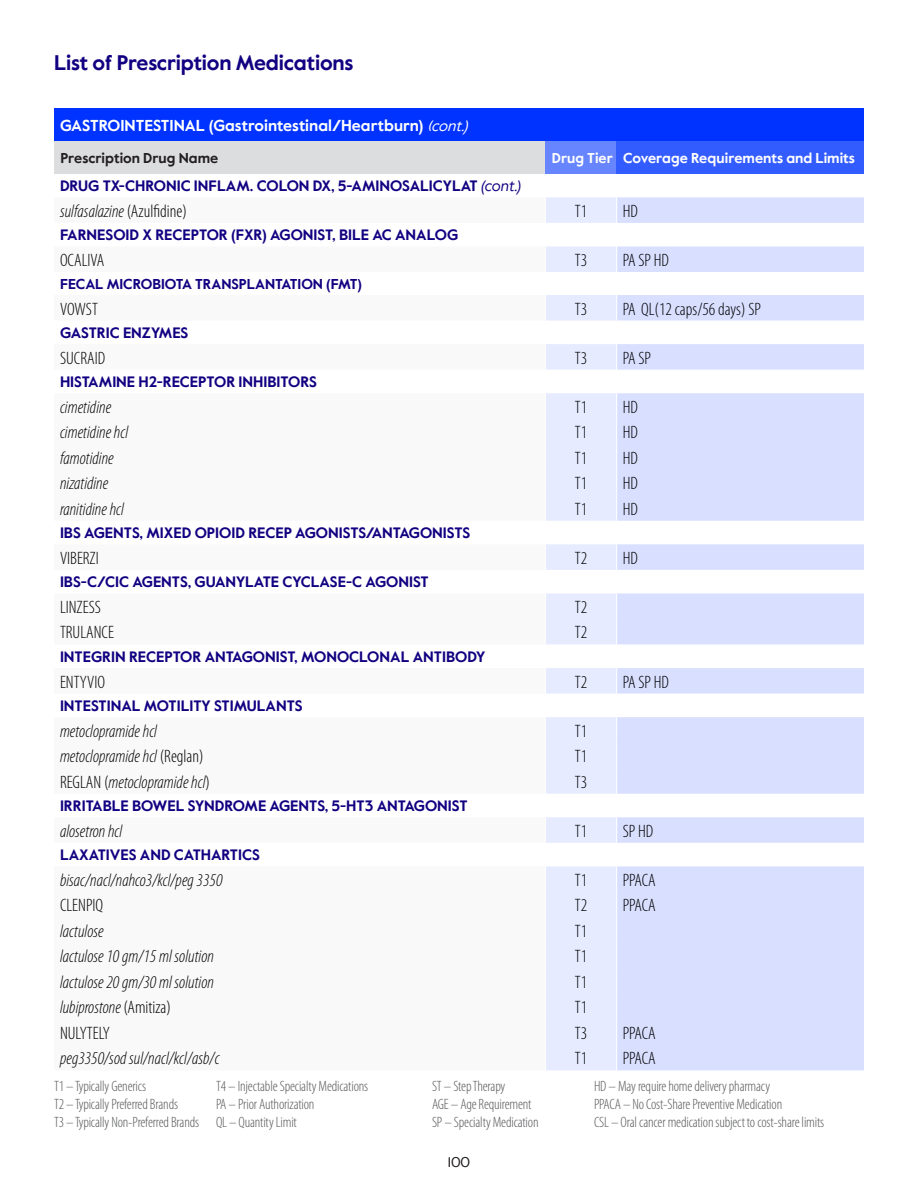
<style>
.page{position:relative;width:918px;height:1188px;background:#fff}
.page>*{position:absolute;margin:0;border:0;box-sizing:border-box;transform-origin:0 0}
.t1{font:700 21px "Value Sans Pro";letter-spacing:-.01em;color:#110081}
.t2{font:italic 300 condensed 18px "Myriad Pro";color:#000}
.table_txt_left{font:300 condensed 18px "Myriad Pro";color:#000}
.table_txt{font:300 condensed 18px "Myriad Pro";color:#000}
.Drug_list_categories{font:700 15.75px "Value Sans Pro";color:#fff}
.table_subhead{font:700 15px "Value Sans Pro";color:#110081}
.t3{font:300 condensed 15px "Myriad Pro";letter-spacing:-.01em;color:#57585a}
.Table_column_header{font:700 14.25px "Value Sans Pro";color:#fff}
.table_subhead-2{font:700 14.25px "Value Sans Pro";color:#110081}
.Table_column_header-2{font:700 14.25px "Value Sans Pro";color:#231f20}
.t4{font:14.25px "Value Sans Pro";color:#231f20}
.s1{font-weight:400;font-style:italic;font-size:15px}
.s2{font-weight:400;font-style:italic}
.s3{font-style:normal}
</style>
<div class="page">
<div style="left:54px;top:108px;width:810px;height:34px;background:#03f"></div>
<div style="left:54px;top:142px;width:491px;height:32px;background:#dcdddf"></div>
<div style="left:545px;top:142px;width:72px;height:32px;background:#6685ff"></div>
<div style="left:617px;top:142px;width:247px;height:32px;background:#335cff"></div>
<svg style="left:546px;top:197px;width:70px;height:873px;fill:#e6ebff"></svg>
<svg style="left:617px;top:197px;width:247px;height:873px;fill:#d9e0ff"></svg>
<h1 class="t1" style="left:54px;top:50px;width:301px">List of Prescription Medications</h1>
<p class="Drug_list_categories" style="left:60px;top:116px;width:414px">GASTROINTESTINAL (Gastrointestinal/Heartburn) <span class="s1">(cont.)</span></p>
<p class="Table_column_header-2" style="left:60px;top:150px;width:159px">Prescription Drug Name</p>
<p class="Table_column_header" style="left:552px;top:150px;width:62px">Drug Tier</p>
<p class="Table_column_header" style="left:623px;top:150px;width:233px">Coverage Requirements and Limits</p>
<p class="table_subhead" style="left:60px;top:177px;width:463px">DRUG TX-CHRONIC INFLAM. COLON DX, 5-AMINOSALICYLAT <span class="s2">(cont.)</span></p>
<p class="t2" style="left:60px;top:200px;width:128px">sulfasalazine <span class="s3">(Azulfidine)</span></p>
<p class="table_txt" style="left:575px;top:200px;width:14px">T1</p>
<p class="table_txt_left" style="left:623px;top:200px;width:17px">HD</p>
<p class="table_subhead" style="left:60px;top:226px;width:400px">FARNESOID X RECEPTOR (FXR) AGONIST, BILE AC ANALOG</p>
<p class="table_txt_left" style="left:60px;top:249px;width:46px">OCALIVA</p>
<p class="table_txt" style="left:575px;top:249px;width:14px">T3</p>
<p class="table_txt_left" style="left:623px;top:249px;width:48px">PA SP HD</p>
<p class="table_subhead-2" style="left:60px;top:275px;width:304px">FECAL MICROBIOTA TRANSPLANTATION (FMT)</p>
<p class="table_txt_left" style="left:60px;top:298px;width:39px">VOWST</p>
<p class="table_txt" style="left:575px;top:298px;width:14px">T3</p>
<p class="table_txt_left" style="left:623px;top:298px;width:140px">PA QL(12 caps/56 days) SP</p>
<p class="table_subhead" style="left:60px;top:324px;width:130px">GASTRIC ENZYMES</p>
<p class="table_txt_left" style="left:60px;top:347px;width:47px">SUCRAID</p>
<p class="table_txt" style="left:575px;top:347px;width:14px">T3</p>
<p class="table_txt_left" style="left:623px;top:347px;width:30px">PA SP</p>
<p class="table_subhead" style="left:60px;top:373px;width:259px">HISTAMINE H2-RECEPTOR INHIBITORS</p>
<p class="t2" style="left:60px;top:396px;width:53px">cimetidine</p>
<p class="table_txt" style="left:575px;top:396px;width:14px">T1</p>
<p class="table_txt_left" style="left:623px;top:396px;width:17px">HD</p>
<p class="t2" style="left:60px;top:422px;width:70px">cimetidine hcl</p>
<p class="table_txt" style="left:575px;top:422px;width:14px">T1</p>
<p class="table_txt_left" style="left:623px;top:422px;width:17px">HD</p>
<p class="t2" style="left:60px;top:447px;width:55px">famotidine</p>
<p class="table_txt" style="left:575px;top:447px;width:14px">T1</p>
<p class="table_txt_left" style="left:623px;top:447px;width:17px">HD</p>
<p class="t2" style="left:60px;top:473px;width:50px">nizatidine</p>
<p class="table_txt" style="left:575px;top:473px;width:14px">T1</p>
<p class="table_txt_left" style="left:623px;top:473px;width:17px">HD</p>
<p class="t2" style="left:60px;top:498px;width:66px">ranitidine hcl</p>
<p class="table_txt" style="left:575px;top:498px;width:14px">T1</p>
<p class="table_txt_left" style="left:623px;top:498px;width:17px">HD</p>
<p class="table_subhead" style="left:60px;top:524px;width:412px">IBS AGENTS, MIXED OPIOID RECEP AGONISTS/ANTAGONISTS</p>
<p class="table_txt_left" style="left:60px;top:547px;width:40px">VIBERZI</p>
<p class="table_txt" style="left:575px;top:547px;width:14px">T2</p>
<p class="table_txt_left" style="left:623px;top:547px;width:17px">HD</p>
<p class="table_subhead" style="left:60px;top:573px;width:370px">IBS-C/CIC AGENTS, GUANYLATE CYCLASE-C AGONIST</p>
<p class="table_txt_left" style="left:60px;top:596px;width:42px">LINZESS</p>
<p class="table_txt" style="left:575px;top:596px;width:14px">T2</p>
<p class="table_txt_left" style="left:60px;top:622px;width:55px">TRULANCE</p>
<p class="table_txt" style="left:575px;top:622px;width:14px">T2</p>
<p class="table_subhead" style="left:60px;top:648px;width:427px">INTEGRIN RECEPTOR ANTAGONIST, MONOCLONAL ANTIBODY</p>
<p class="table_txt_left" style="left:60px;top:671px;width:47px">ENTYVIO</p>
<p class="table_txt" style="left:575px;top:671px;width:14px">T2</p>
<p class="table_txt_left" style="left:623px;top:671px;width:48px">PA SP HD</p>
<p class="table_subhead" style="left:60px;top:697px;width:244px">INTESTINAL MOTILITY STIMULANTS</p>
<p class="t2" style="left:60px;top:720px;width:99px">metoclopramide hcl</p>
<p class="table_txt" style="left:575px;top:720px;width:14px">T1</p>
<p class="t2" style="left:60px;top:746px;width:145px">metoclopramide hcl <span class="s3">(Reglan)</span></p>
<p class="table_txt" style="left:575px;top:746px;width:14px">T1</p>
<p class="t2" style="left:60px;top:771px;width:152px"><span class="s3">REGLAN (</span>metoclopramide hcl<span class="s3">)</span></p>
<p class="table_txt" style="left:575px;top:771px;width:14px">T3</p>
<p class="table_subhead" style="left:60px;top:797px;width:409px">IRRITABLE BOWEL SYNDROME AGENTS, 5-HT3 ANTAGONIST</p>
<p class="t2" style="left:60px;top:820px;width:64px">alosetron hcl</p>
<p class="table_txt" style="left:575px;top:820px;width:14px">T1</p>
<p class="table_txt_left" style="left:623px;top:820px;width:32px">SP HD</p>
<p class="table_subhead" style="left:60px;top:846px;width:201px">LAXATIVES AND CATHARTICS</p>
<p class="t2" style="left:60px;top:869px;width:164px">bisac/nacl/nahco3/kcl/peg 3350</p>
<p class="table_txt" style="left:575px;top:869px;width:14px">T1</p>
<p class="table_txt_left" style="left:623px;top:869px;width:35px">PPACA</p>
<p class="table_txt_left" style="left:60px;top:895px;width:45px">CLENPIQ</p>
<p class="table_txt" style="left:575px;top:895px;width:14px">T2</p>
<p class="table_txt_left" style="left:623px;top:895px;width:35px">PPACA</p>
<p class="t2" style="left:60px;top:920px;width:45px">lactulose</p>
<p class="table_txt" style="left:575px;top:920px;width:14px">T1</p>
<p class="t2" style="left:60px;top:946px;width:156px">lactulose 10 gm/15 ml solution</p>
<p class="table_txt" style="left:575px;top:946px;width:14px">T1</p>
<p class="t2" style="left:60px;top:971px;width:156px">lactulose 20 gm/30 ml solution</p>
<p class="table_txt" style="left:575px;top:971px;width:14px">T1</p>
<p class="t2" style="left:60px;top:997px;width:113px">lubiprostone <span class="s3">(Amitiza)</span></p>
<p class="table_txt" style="left:575px;top:997px;width:14px">T1</p>
<p class="table_txt_left" style="left:60px;top:1022px;width:51px">NULYTELY</p>
<p class="table_txt" style="left:575px;top:1022px;width:14px">T3</p>
<p class="table_txt_left" style="left:623px;top:1022px;width:35px">PPACA</p>
<p class="t2" style="left:60px;top:1048px;width:161px">peg3350/sod sul/nacl/kcl/asb/c</p>
<p class="table_txt" style="left:575px;top:1048px;width:14px">T1</p>
<p class="table_txt_left" style="left:623px;top:1048px;width:35px">PPACA</p>
<p class="t3" style="left:54px;top:1077px;width:94px">T1 – Typically Generics</p>
<p class="t3" style="left:216px;top:1077px;width:154px">T4 – Injectable Specialty Medications</p>
<p class="t3" style="left:432px;top:1077px;width:75px">ST – Step Therapy</p>
<p class="t3" style="left:594px;top:1077px;width:178px">HD – May require home delivery pharmacy</p>
<p class="t3" style="left:54px;top:1095px;width:126px">T2 – Typically Preferred Brands</p>
<p class="t3" style="left:216px;top:1095px;width:100px">PA – Prior Authorization</p>
<p class="t3" style="left:432px;top:1095px;width:101px">AGE – Age Requirement</p>
<p class="t3" style="left:594px;top:1095px;width:190px">PPACA – No Cost-Share Preventive Medication</p>
<p class="t3" style="left:54px;top:1113px;width:244px">T3 – Typically Non-Preferred Brands QL – Quantity Limit</p>
<p class="t3" style="left:432px;top:1113px;width:108px">SP – Specialty Medication</p>
<p class="t3" style="left:594px;top:1113px;width:232px">CSL – Oral cancer medication subject to cost-share limits</p>
<p class="t4" style="left:448px;top:1153px;width:24px">100</p>
</div>
